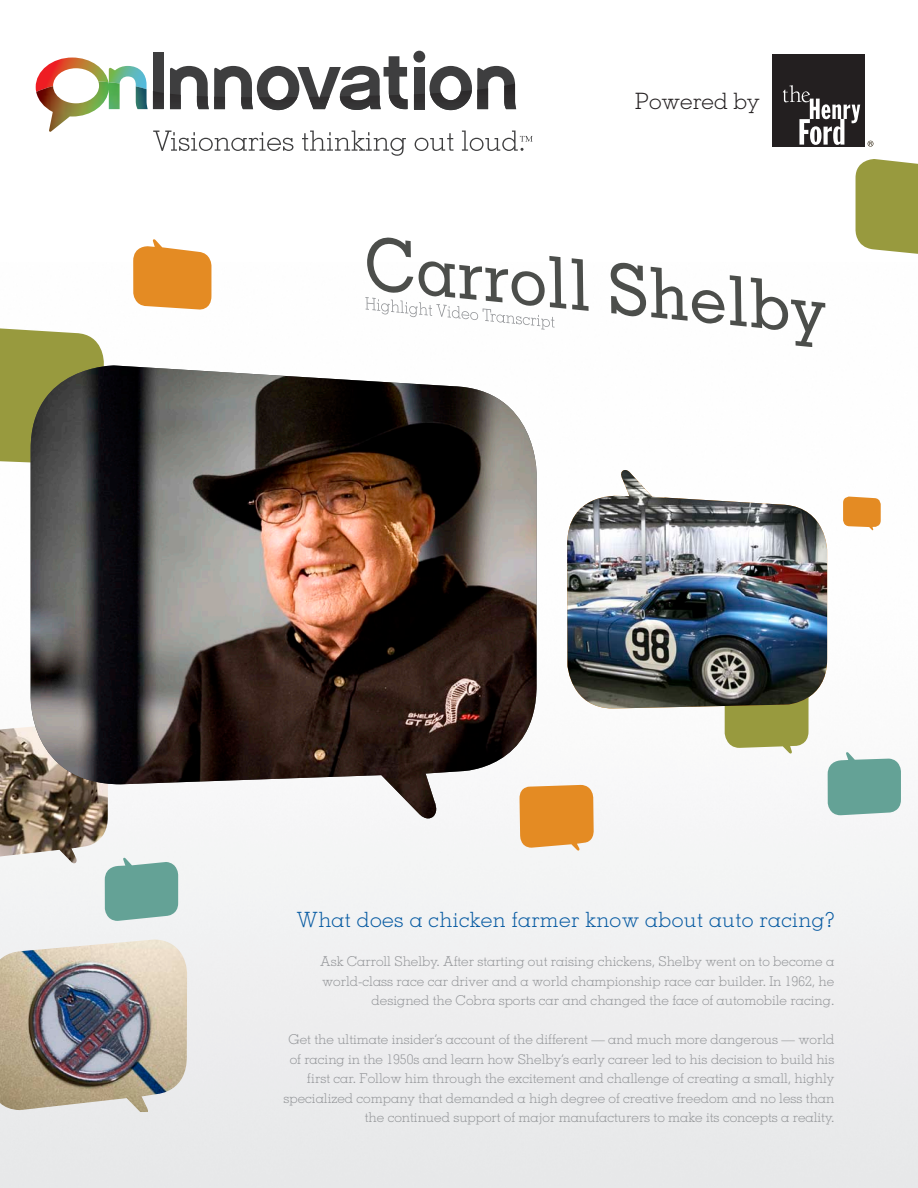
<style>
.page{position:relative;width:918px;height:1188px;background:#fff}
.page>*{position:absolute;margin:0;border:0;box-sizing:border-box;transform-origin:0 0}
.t1{font:300 22.5px "Memphis LT Std";color:#231f20}
.t2{font:300 21px "Memphis LT Std";letter-spacing:.02em;color:#065aa2}
.t3{font:300 13.5px/19.5px "Memphis LT Std";color:#939598;text-align:right}
</style>
<div class="page">
<img style="left:0;top:722px;width:108px;height:143px">
<svg style="left:572px;top:258px;width:17px;height:53px"></svg>
<svg style="left:611px;top:262px;width:215px;height:85px"></svg>
<svg style="left:365px;top:237px;width:201px;height:93px"></svg>
<svg style="left:105px;top:857px;width:73px;height:64px"></svg>
<svg style="left:0;top:328px;width:104px;height:135px;background:#a0a24e"></svg>
<svg style="left:855px;top:159px;width:63px;height:95px;background:#a0a24d"></svg>
<svg style="left:843px;top:497px;width:38px;height:34px"></svg>
<img style="left:0;top:940px;width:187px;height:172px">
<svg style="left:519px;top:785px;width:75px;height:66px;background:#e6983e"></svg>
<svg style="left:725px;top:709px;width:84px;height:45px"></svg>
<img style="left:567px;top:470px;width:260px;height:239px">
<svg style="left:828px;top:752px;width:73px;height:63px;background:#7bafa5"></svg>
<svg style="left:133px;top:239px;width:78px;height:71px"></svg>
<img style="left:29px;top:365px;width:508px;height:455px">
<div style="left:153px;top:52px;width:11px;height:57px;background:#3e3e3f"></div>
<div style="left:413px;top:51px;width:12px;height:12px;background:#3e3e3f;border-radius:50%"></div>
<svg style="left:414px;top:66px;width:102px;height:44px"></svg>
<svg style="left:170px;top:56px;width:238px;height:54px"></svg>
<svg style="left:153px;top:91px;width:11px;height:13px"></svg>
<svg style="left:36px;top:58px;width:111px;height:45px"></svg>
<img style="left:70px;top:85px;width:29px;height:18px">
<img style="left:136px;top:86px;width:12px;height:23px">
<svg style="left:153px;top:131px;width:140px;height:20px"></svg>
<svg style="left:302px;top:131px;width:104px;height:25px"></svg>
<svg style="left:415px;top:133px;width:38px;height:18px"></svg>
<svg style="left:462px;top:131px;width:71px;height:20px"></svg>
<div style="left:772px;top:54px;width:92px;height:93px;background:#231f20"></div>
<svg style="left:783px;top:85px;width:77px;height:60px"></svg>
<svg style="left:868px;top:141px;width:5px;height:6px"></svg>
<p class="t1" style="left:635px;top:87px;width:126px">Powered by</p>
<p class="t2" style="left:297px;top:907px;width:539px">What does a chicken farmer know about auto racing?</p>
<p class="t3" style="left:320px;top:952px;width:516px">Ask Carroll Shelby. After starting out raising chickens, Shelby went on to become a world-class race car driver and a world championship race car builder. In 1962, he designed the Cobra sports car and changed the face of automobile racing.</p>
<p class="t3" style="left:283px;top:1030px;width:552px">Get the ultimate insider’s account of the different — and much more dangerous — world of racing in the 1950s and learn how Shelby’s early career led to his decision to build his first car. Follow him through the excitement and challenge of creating a small, highly specialized company that demanded a high degree of creative freedom and no less than the continued support of major manufacturers to make its concepts a reality.</p>
</div>
